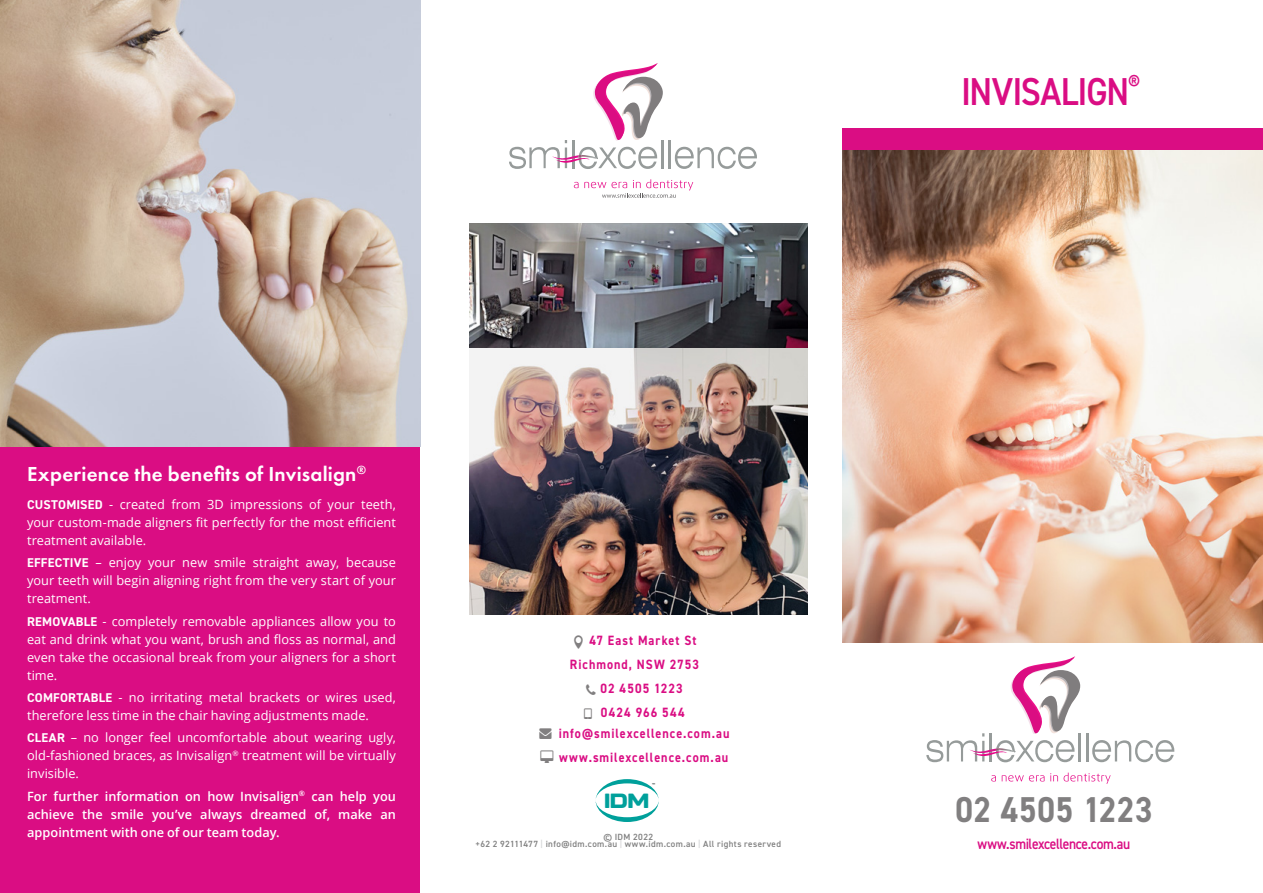
<style>
.page{position:relative;width:1263px;height:893px;background:#fff}
.page>*{position:absolute;margin:0;border:0;box-sizing:border-box;transform-origin:0 0}
.t1{font:600 39px "DIN2014";letter-spacing:-.025em;color:#da0d83;scale:.9 1}
.t2{font:700 36px "DIN2014";letter-spacing:.02em;color:#817f80;scale:.9 1}
.t3{font:600 21px "Futura PT";letter-spacing:.01em;color:#fff}
.t4{font:800 20.4px "Kallisto";color:#00a09b;scale:1.13 1}
.t5{font:600 15px "DIN2014";letter-spacing:-.03em;color:#da0d83;scale:.9 1}
.t6{font:700 13.5px/24px "DIN2014";letter-spacing:.085em;color:#da0d83;text-align:right;scale:.9 1}
.t7{font:12.75px/18px "Open Sans";letter-spacing:.005em;color:#fff;text-align:justify}
.t8{font:600 12.75px/18px "Open Sans";color:#fff;text-align:justify}
.t9{font:600 9px/7.2px "DIN2014";letter-spacing:.045em;color:#818181;text-align:center}
.t10{font:700 4.2px "Kallisto";color:#3b4544;scale:.9 1}
.s1{font-family:"DIN2014";font-weight:700}
.s2{color:#817f80}
.s3{color:#d6d7d8}
</style>
<div class="page">
<div style="left:0;top:0;width:420px;height:893px;background:#da0d83"></div>
<img style="left:842px;top:150px;width:421px;height:493px">
<img style="left:0;top:0;width:421px;height:446px">
<svg style="left:595px;top:779px;width:64px;height:43px"></svg>
<img style="left:469px;top:224px;width:339px;height:390px">
<hr style="left:668px;top:140px;width:3px;height:28px;background:#969b9a">
<svg style="left:675px;top:147px;width:82px;height:22px"></svg>
<svg style="left:509px;top:63px;width:154px;height:106px"></svg>
<svg style="left:574px;top:179px;width:119px;height:19px"></svg>
<svg style="left:991px;top:775px;width:5px;height:6px"></svg>
<svg style="left:1002px;top:775px;width:42px;height:6px"></svg>
<svg style="left:1050px;top:773px;width:61px;height:11px"></svg>
<hr style="left:1078px;top:733px;width:3px;height:28px;background:#969b9a">
<hr style="left:1086px;top:733px;width:2px;height:28px;background:#969b9a">
<svg style="left:1092px;top:740px;width:82px;height:22px"></svg>
<svg style="left:926px;top:656px;width:154px;height:106px"></svg>
<div style="left:842px;top:129px;width:421px;height:21px;background:#da0d83"></div>
<h3 class="t3" style="left:27px;top:460px;width:340px">Experience the benefits of Invisalign<sup>®</sup></h3>
<p class="t7" style="left:27px;top:495px;width:370px"><span class="s1">CUSTOMISED</span> - created from 3D impressions of your teeth, your custom-made aligners fit perfectly for the most efficient treatment available.</p>
<p class="t7" style="left:27px;top:553px;width:370px"><span class="s1">EFFECTIVE</span> – enjoy your new smile straight away, because your teeth will begin aligning right from the very start of your treatment.</p>
<p class="t7" style="left:27px;top:612px;width:370px"><span class="s1">REMOVABLE</span> - completely removable appliances allow you to eat and drink what you want, brush and floss as normal, and even take the occasional break from your aligners for a short time.</p>
<p class="t7" style="left:27px;top:688px;width:370px"><span class="s1">COMFORTABLE</span> - no irritating metal brackets or wires used, therefore less time in the chair having adjustments made.</p>
<p class="t7" style="left:27px;top:728px;width:370px"><span class="s1">CLEAR</span> – no longer feel uncomfortable about wearing ugly, old-fashioned braces, as Invisalign<sup>®</sup> treatment will be virtually invisible.</p>
<p class="t8" style="left:27px;top:787px;width:370px">For further information on how Invisalign<sup>®</sup> can help you achieve the smile you’ve always dreamed of, make an appointment with one of our team today.</p>
<p class="t6" style="left:589px;top:628px;width:120px">47 East Market St</p>
<p class="t6" style="left:570px;top:652px;width:145px">Richmond, NSW 2753</p>
<p class="t6" style="left:600px;top:676px;width:93px">02 4505 1223</p>
<p class="t6" style="left:601px;top:700px;width:95px">0424 966 544</p>
<p class="t6" style="left:539px;top:721px;width:213px"><span class="s2">→</span> info@smilexcellence.com.au www.smilexcellence.com.au</p>
<p class="t10" style="left:652px;top:782px;width:5px">™</p>
<h3 class="t4" style="left:604px;top:788px;width:42px">IDM</h3>
<p class="t9" style="left:475px;top:833px;width:307px">© IDM 2022<br>+62 2 92111477 <span class="s3">|</span> info@idm.com.au <span class="s3">|</span> www.idm.com.au <span class="s3">|</span> All rights reserved</p>
<h1 class="t1" style="left:961px;top:66px;width:200px">INVISALIGN<sup>®</sup></h1>
<h2 class="t2" style="left:955px;top:786px;width:221px">02 4505 1223</h2>
<p class="t5" style="left:977px;top:834px;width:171px">www.smilexcellence.com.au</p>
</div>
